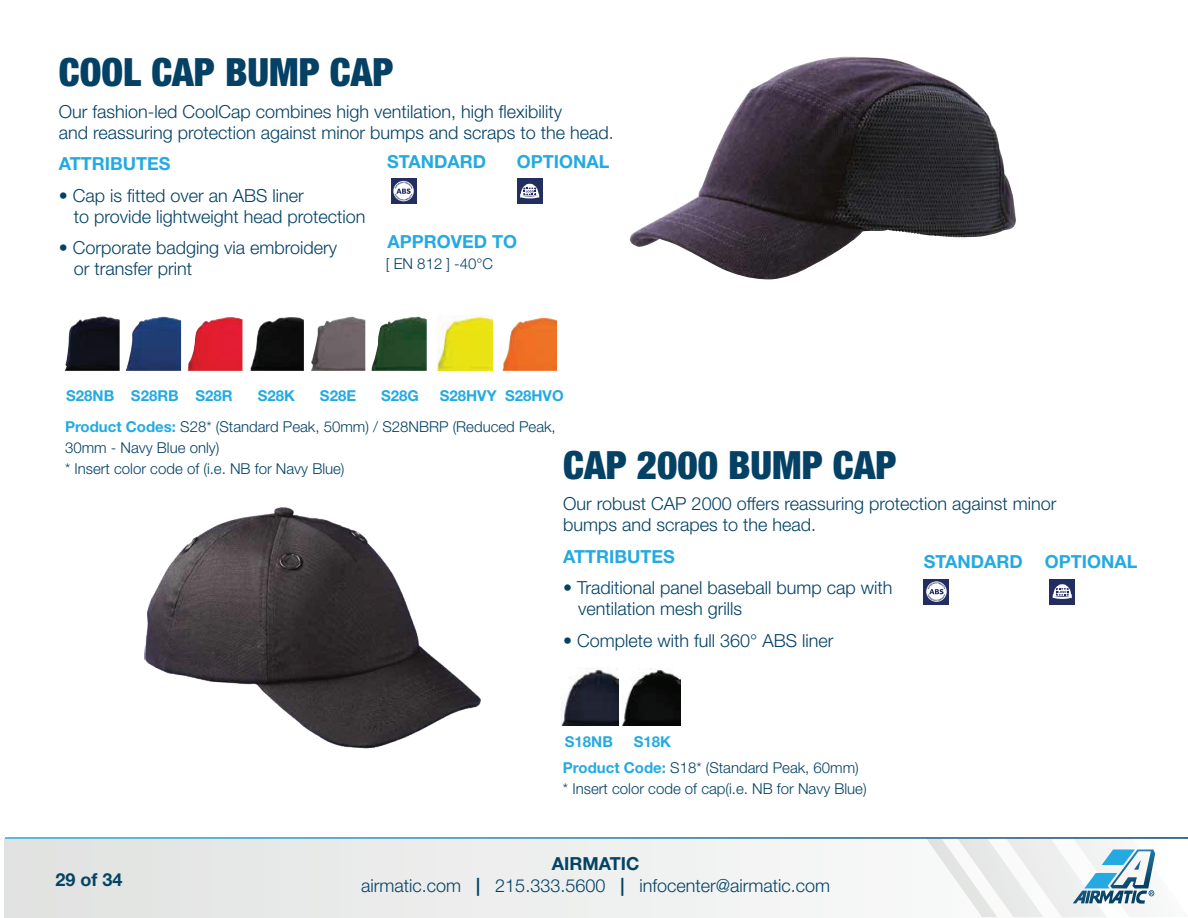
<style>
.page{position:relative;width:1188px;height:918px;background:#fff}
.page>*{position:absolute;margin:0;border:0;box-sizing:border-box;transform-origin:0 0}
.t1{font:900 condensed 39px "Helvetica Neue";color:#044164}
.t2{font:300 18px/21px "Helvetica Neue";color:#044164}
.t3{font:700 18px "Helvetica Neue LT Std";color:#24aae1}
.t4{font:300 18px "Helvetica Neue";color:#054365}
.t5{font:700 18px "Helvetica Neue LT Std";color:#054365}
.t6{font:300 15px/21px "Helvetica Neue";color:#044164}
.t7{font:700 15px "Helvetica Neue LT Std";color:#24aae1}
.s1{font-family:"Helvetica Neue LT Std";font-weight:700;color:#24aae1}
.s2{font-family:"Helvetica Neue LT Std";font-weight:700}
.s3{color:#044164}
</style>
<div class="page">
<div style="left:517px;top:178px;width:25px;height:26px;background:#232e60"></div>
<svg style="left:520px;top:184px;width:19px;height:14px"></svg>
<div style="left:391px;top:178px;width:25px;height:26px;background:#232e60"></div>
<svg style="left:393px;top:181px;width:21px;height:20px"></svg>
<svg style="left:395px;top:182px;width:18px;height:19px"></svg>
<div style="left:1049px;top:579px;width:26px;height:25px;background:#232e60"></div>
<svg style="left:1053px;top:584px;width:19px;height:15px"></svg>
<div style="left:924px;top:579px;width:25px;height:25px;background:#232e60"></div>
<svg style="left:926px;top:581px;width:21px;height:21px"></svg>
<svg style="left:928px;top:582px;width:17px;height:19px"></svg>
<img style="left:144px;top:507px;width:337px;height:241px">
<img style="left:629px;top:57px;width:387px;height:223px">
<img style="left:560px;top:668px;width:59px;height:58px">
<img style="left:622px;top:668px;width:58px;height:58px">
<img style="left:65px;top:316px;width:55px;height:55px">
<img style="left:311px;top:317px;width:54px;height:54px">
<img style="left:437px;top:316px;width:56px;height:55px">
<img style="left:188px;top:317px;width:54px;height:54px">
<img style="left:126px;top:317px;width:55px;height:54px">
<img style="left:371px;top:316px;width:56px;height:55px">
<img style="left:250px;top:317px;width:54px;height:54px">
<img style="left:502px;top:318px;width:55px;height:53px">
<div style="left:4px;top:838px;width:1184px;height:79px;background:#ecedec"></div>
<svg style="left:926px;top:839px;width:262px;height:78px"></svg>
<hr style="left:5px;top:837px;width:1183px;height:2px;background:#fff">
<h1 class="t1" style="left:59px;top:49px;width:336px">COOL CAP BUMP CAP</h1>
<p class="t2" style="left:59px;top:101px;width:557px">Our fashion-led CoolCap combines high ventilation, high flexibility<br>and reassuring protection against minor bumps and scraps to the head.</p>
<p class="t3" style="left:59px;top:153px;width:113px">ATTRIBUTES</p>
<p class="t2" style="left:74px;top:185px;width:293px;text-indent:-15px">• Cap is fitted over an ABS liner<br>to provide lightweight head protection</p>
<p class="t2" style="left:74px;top:237px;width:265px;text-indent:-15px">• Corporate badging via embroidery or transfer print</p>
<p class="t3" style="left:387px;top:151px;width:101px">STANDARD</p>
<p class="t3" style="left:517px;top:150px;width:94px">OPTIONAL</p>
<p class="t3" style="left:388px;top:231px;width:131px">APPROVED TO</p>
<p class="t6" style="left:386px;top:253px;width:109px">[ EN 812 ] -40°C</p>
<p class="t7" style="left:66px;top:386px;width:168px">S28NB S28RB S28R</p>
<p class="t7" style="left:258px;top:386px;width:39px">S28K</p>
<p class="t7" style="left:320px;top:386px;width:38px">S28E</p>
<p class="t7" style="left:381px;top:386px;width:39px">S28G</p>
<p class="t7" style="left:440px;top:386px;width:125px">S28HVY S28HVO</p>
<p class="t6" style="left:65px;top:416px;width:492px"><span class="s1">Product Codes:</span> S28* (Standard Peak, 50mm) / S28NBRP (Reduced Peak,<br>30mm - Navy Blue only)<br>* Insert color code of (i.e. NB for Navy Blue)</p>
<h1 class="t1" style="left:563px;top:441px;width:335px">CAP 2000 BUMP CAP</h1>
<p class="t2" style="left:563px;top:493px;width:495px">Our robust CAP 2000 offers reassuring protection against minor bumps and scrapes to the head.</p>
<p class="t3" style="left:563px;top:545px;width:113px">ATTRIBUTES</p>
<p class="t2" style="left:578px;top:577px;width:316px;text-indent:-15px">• Traditional panel baseball bump cap with ventilation mesh grills</p>
<p class="t2" style="left:563px;top:630px;width:272px">• Complete with full 360° ABS liner</p>
<p class="t3" style="left:924px;top:550px;width:215px">STANDARD OPTIONAL</p>
<p class="t7" style="left:565px;top:733px;width:50px">S18NB</p>
<p class="t7" style="left:634px;top:733px;width:39px">S18K</p>
<p class="t6" style="left:563px;top:757px;width:305px"><span class="s1">Product Code:</span> S18* (Standard Peak, 60mm) * Insert color code of cap(i.e. NB for Navy Blue)</p>
<p class="t5" style="left:552px;top:853px;width:89px">AIRMATIC</p>
<p class="t5" style="left:55px;top:868px;width:69px">29 of 34</p>
<p class="t4" style="left:361px;top:874px;width:470px">airmatic.com <span class="s2">|</span> <span class="s3">215.333.5600</span> <span class="s2">|</span> infocenter@airmatic.com</p>
</div>
